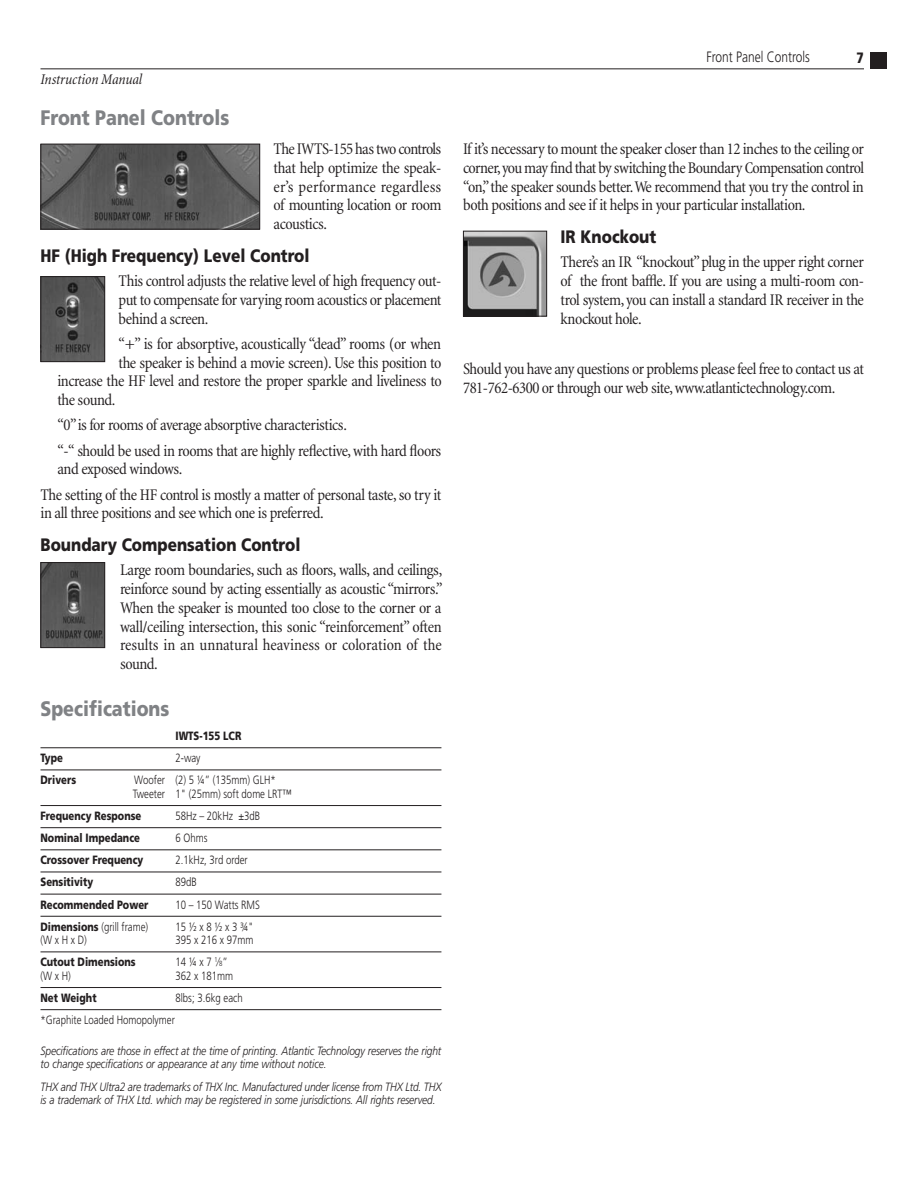
<style>
.page{position:relative;width:918px;height:1188px;background:#fff}
.page>*{position:absolute;margin:0;border:0;box-sizing:border-box;transform-origin:0 0}
.t1{font:900 21px "Frutiger";color:#808285;scale:.85 1}
.t2{font:900 18px "Frutiger";color:#231f20;scale:.85 1}
.t3{font:condensed 16.5px/18.8px "Minion";letter-spacing:-.03em;color:#231f20;text-align:justify}
.t4{font:300 15px "Frutiger";color:#231f20;scale:.8 1}
.t5{font:italic condensed 15px "Minion";letter-spacing:-.005em;color:#231f20}
.t6{font:900 15px "Frutiger";color:#231f20;scale:.8 1}
.t7{font:italic 300 12px/13.5px "Frutiger";letter-spacing:-.01em;color:#231f20;scale:.85 1}
.t8{font:300 12px/13.5px "Frutiger";color:#231f20;scale:.8 1}
.t9{font:900 12px "Frutiger";color:#231f20;scale:.8 1}
.s1{font-weight:900}
.s2{font-size:7.5px}
</style>
<div class="page">
<hr style="left:40px;top:68px;width:824px;height:1px;background:#231f20">
<div style="left:870px;top:53px;width:16px;height:16px;background:#231f20"></div>
<img style="left:42px;top:146px;width:216px;height:82px">
<div style="left:40px;top:144px;width:220px;height:86px;border:1px solid #231f20"></div>
<img style="left:42px;top:278px;width:61px;height:82px">
<div style="left:40px;top:276px;width:65px;height:86px;border:1px solid #231f20"></div>
<img style="left:42px;top:564px;width:61px;height:82px">
<div style="left:40px;top:562px;width:65px;height:86px;border:1px solid #231f20"></div>
<img style="left:465px;top:233px;width:80px;height:82px">
<div style="left:463px;top:231px;width:84px;height:86px;border:1px solid #231f20"></div>
<hr style="left:40px;top:747px;width:401px;height:1px;background:#231f20">
<hr style="left:40px;top:770px;width:401px;height:1px;background:#231f20">
<hr style="left:40px;top:805px;width:401px;height:1px;background:#231f20">
<hr style="left:40px;top:827px;width:401px;height:1px;background:#231f20">
<hr style="left:40px;top:849px;width:401px;height:1px;background:#231f20">
<hr style="left:40px;top:872px;width:401px;height:1px;background:#231f20">
<hr style="left:40px;top:894px;width:401px;height:1px;background:#231f20">
<hr style="left:40px;top:916px;width:401px;height:1px;background:#231f20">
<hr style="left:40px;top:952px;width:401px;height:1px;background:#231f20">
<hr style="left:40px;top:987px;width:401px;height:1px;background:#231f20">
<hr style="left:40px;top:1009px;width:401px;height:1px;background:#231f20">
<p class="t5" style="left:40px;top:72px;width:103px">Instruction Manual</p>
<p class="t1" style="left:40px;top:105px;width:224px">Front Panel Controls</p>
<p class="t3" style="left:274px;top:140px;width:169px">The IWTS-155 has two controls that help optimize the speak&shy;er’s performance regardless of mounting location or room acoustics.</p>
<p class="t2" style="left:40px;top:245px;width:318px">HF (High Frequency) Level Control</p>
<p class="t3" style="left:119px;top:272px;width:324px">This control adjusts the relative level of high frequency out&shy;put to compensate for varying room acoustics or placement behind a screen.</p>
<p class="t3" style="left:119px;top:335px;width:324px">“+” is for absorptive, acoustically “dead” rooms (or when</p>
<p class="t3" style="left:119px;top:353px;width:324px">the speaker is behind a movie screen). Use this position to</p>
<p class="t3" style="left:57px;top:372px;width:386px">increase the HF level and restore the proper sparkle and liveliness to</p>
<p class="t3" style="left:57px;top:391px;width:60px">the sound.</p>
<p class="t3" style="left:57px;top:413px;width:386px;line-height:25.2px">“0” is for rooms of average absorptive characteristics.<br>“-“ should be used in rooms that are highly reflective, with hard floors</p>
<p class="t3" style="left:40px;top:457px;width:402px;line-height:25.2px;text-indent:17px">and exposed windows.<br>The setting of the HF control is mostly a matter of personal taste, so try it</p>
<p class="t3" style="left:40px;top:504px;width:285px">in all three positions and see which one is preferred.</p>
<p class="t2" style="left:40px;top:534px;width:307px">Boundary Compensation Control</p>
<p class="t3" style="left:120px;top:561px;width:324px">Large room boundaries, such as floors, walls, and ceilings, reinforce sound by acting essentially as acoustic “mirrors.” When the speaker is mounted too close to the corner or a wall/ceiling intersection, this sonic “reinforcement” often results in an unnatural heaviness or coloration of the sound.</p>
<p class="t1" style="left:40px;top:696px;width:153px">Specifications</p>
<p class="t9" style="left:176px;top:729px;width:84px">IWTS-155 LCR</p>
<p class="t9" style="left:40px;top:751px;width:30px">Type</p>
<p class="t8" style="left:176px;top:751px;width:33px">2-way</p>
<p class="t9" style="left:40px;top:773px;width:46px">Drivers</p>
<p class="t8" style="left:133px;top:774px;width:200px">Woofer (2) 5 ¼” (135mm) GLH*<br>Tweeter 1" (25mm) soft dome LRT™</p>
<p class="t9" style="left:40px;top:809px;width:128px">Frequency Response</p>
<p class="t8" style="left:176px;top:809px;width:107px">58Hz – 20kHz ±3dB</p>
<p class="t9" style="left:40px;top:831px;width:126px">Nominal Impedance</p>
<p class="t8" style="left:176px;top:831px;width:42px">6 Ohms</p>
<p class="t9" style="left:40px;top:853px;width:130px">Crossover Frequency</p>
<p class="t8" style="left:176px;top:854px;width:92px">2.1kHz, 3rd order</p>
<p class="t9" style="left:40px;top:875px;width:68px">Sensitivity</p>
<p class="t8" style="left:176px;top:876px;width:28px">89dB</p>
<p class="t9" style="left:40px;top:897px;width:137px">Recommended Power</p>
<p class="t8" style="left:176px;top:898px;width:107px">10 – 150 Watts RMS</p>
<p class="t8" style="left:40px;top:920px;width:136px"><span class="s1">Dimensions</span> (grill frame)</p>
<p class="t8" style="left:176px;top:920px;width:99px">15 ½ x 8 ½ x 3 ¾"</p>
<p class="t8" style="left:40px;top:933px;width:60px">(W x H x D)</p>
<p class="t8" style="left:176px;top:933px;width:99px">395 x 216 x 97mm</p>
<p class="t9" style="left:40px;top:955px;width:121px">Cutout Dimensions</p>
<p class="t8" style="left:176px;top:956px;width:67px">14 ¼ x 7 <sup>1</sup>⁄<span class="s2">8</span>”</p>
<p class="t8" style="left:41px;top:969px;width:40px">(W x H)</p>
<p class="t8" style="left:176px;top:969px;width:74px">362 x 181mm</p>
<p class="t9" style="left:41px;top:990px;width:72px">Net Weight</p>
<p class="t8" style="left:176px;top:991px;width:86px">8lbs; 3.6kg each</p>
<p class="t8" style="left:41px;top:1013px;width:170px">*Graphite Loaded Homopolymer</p>
<p class="t7" style="left:40px;top:1044px;width:473px">Specifications are those in effect at the time of printing. Atlantic Technology reserves the right to change specifications or appearance at any time without notice.</p>
<p class="t7" style="left:40px;top:1080px;width:473px">THX and THX Ultra2 are trademarks of THX Inc. Manufactured under license from THX Ltd. THX is a trademark of THX Ltd. which may be registered in some jurisdictions. All rights reserved.</p>
<p class="t4" style="left:706px;top:49px;width:131px">Front Panel Controls</p>
<p class="t6" style="left:857px;top:49px;width:11px">7</p>
<p class="t3" style="left:463px;top:140px;width:403px">If it’s necessary to mount the speaker closer than 12 inches to the ceiling or corner, you may find that by switching the Boundary Compensation control “on,” the speaker sounds better. We recommend that you try the control in both positions and see if it helps in your particular installation.</p>
<p class="t2" style="left:561px;top:226px;width:114px">IR Knockout</p>
<p class="t3" style="left:561px;top:253px;width:305px">There’s an IR “knockout” plug in the upper right corner of the front baffle. If you are using a multi-room con&shy;trol system, you can install a standard IR receiver in the knockout hole.</p>
<p class="t3" style="left:463px;top:360px;width:402px">Should you have any questions or problems please feel free to contact us at<br>781-762-6300 or through our web site, www.atlantictechnology.com.</p>
</div>
